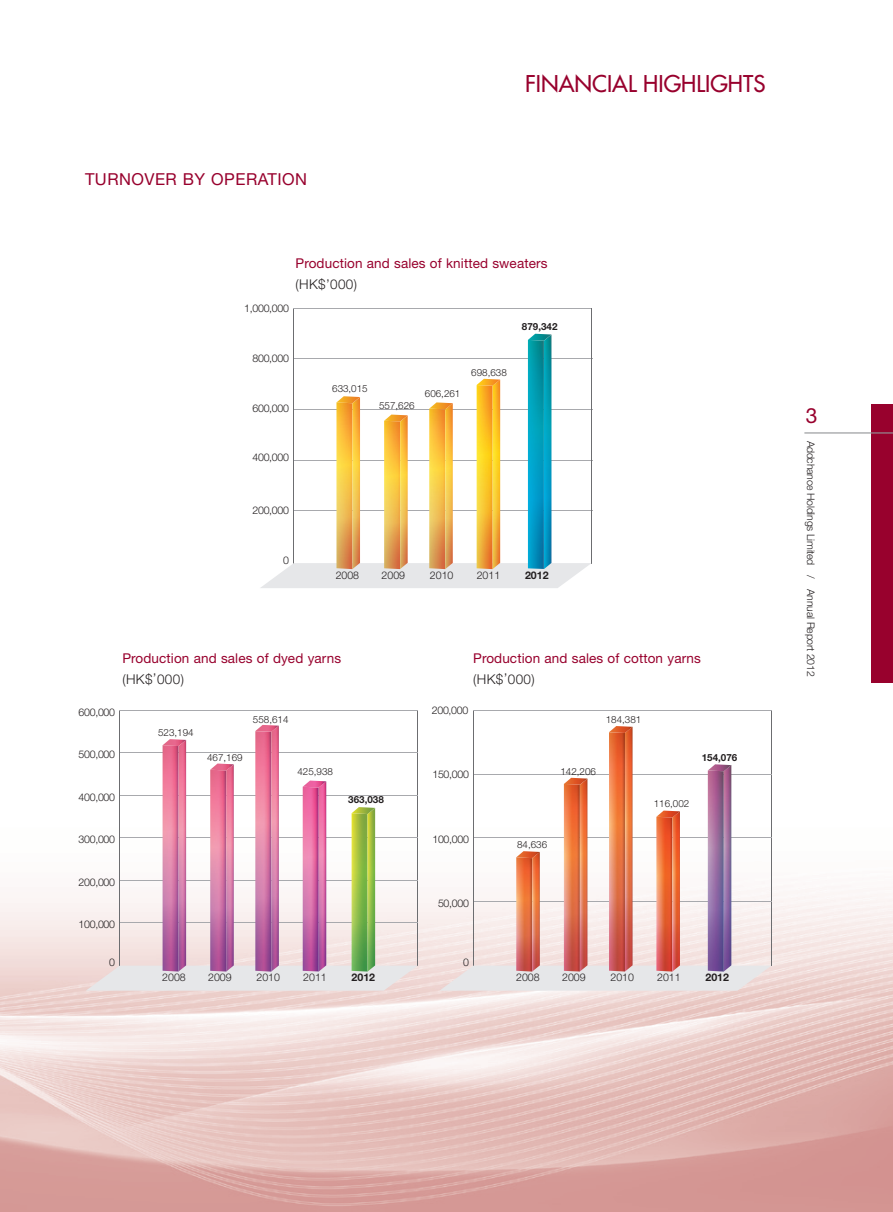
<style>
.page{position:relative;width:893px;height:1212px;background:#fff}
.page>*{position:absolute;margin:0;border:0;box-sizing:border-box;transform-origin:0 0}
.t1{font:500 22.5px "Futura Std";color:#98012d}
.t2{font:21px "Helvetica Neue LT Std";color:#98012d}
.Heading_1{font:16.5px "Helvetica Neue LT Std";color:#98012d}
.Heading_2{font:13.5px "Helvetica Neue LT Std";letter-spacing:.01em;color:#98012d}
.Notes{font:300 13.5px "Helvetica Neue LT Std";letter-spacing:.03em;color:#231f20}
.t3{font:300 10.65px "Helvetica Neue LT Std";letter-spacing:-.025em;color:#231f20}
.t4{font:700 10.65px "Helvetica Neue LT Std";color:#231f20}
.t5{font:300 10.5px "Helvetica Neue LT Std";letter-spacing:-.02em;color:#231f20}
.t6{font:300 9.9px "Helvetica Neue LT Std";color:#231f20}
.t7{font:700 9.9px "Helvetica Neue LT Std";color:#231f20}
</style>
<div class="page">
<img style="left:0;top:724px;width:893px;height:488px">
<div style="left:872px;top:404px;width:21px;height:278px;background:#98012d"></div>
<hr style="left:804px;top:432px;width:89px;height:1px;background:#939598">
<hr style="left:293px;top:308px;width:1px;height:255px;background:#6c6d70">
<hr style="left:294px;top:510px;width:298px;height:1px;background:#a8a9ad">
<hr style="left:294px;top:460px;width:298px;height:1px;background:#a8a9ad">
<hr style="left:294px;top:409px;width:298px;height:1px;background:#a8a9ad">
<hr style="left:294px;top:359px;width:298px;height:1px;background:#a8a9ad">
<hr style="left:293px;top:308px;width:299px;height:1px;background:#a8a9ad">
<hr style="left:417px;top:710px;width:1px;height:255px;background:#6c6d70">
<hr style="left:119px;top:710px;width:1px;height:255px;background:#6c6d70">
<hr style="left:120px;top:923px;width:298px;height:1px;background:#a8a9ad">
<hr style="left:120px;top:880px;width:298px;height:1px;background:#a8a9ad">
<hr style="left:120px;top:838px;width:298px;height:1px;background:#a8a9ad">
<hr style="left:120px;top:795px;width:298px;height:1px;background:#a8a9ad">
<hr style="left:120px;top:753px;width:298px;height:1px;background:#a8a9ad">
<hr style="left:119px;top:710px;width:299px;height:1px;background:#a8a9ad">
<hr style="left:771px;top:710px;width:1px;height:255px;background:#6c6d70">
<hr style="left:473px;top:710px;width:1px;height:255px;background:#6c6d70">
<hr style="left:474px;top:901px;width:298px;height:1px;background:#a8a9ad">
<hr style="left:474px;top:838px;width:298px;height:1px;background:#a8a9ad">
<hr style="left:474px;top:774px;width:298px;height:1px;background:#a8a9ad">
<hr style="left:473px;top:710px;width:299px;height:1px;background:#a8a9ad">
<hr style="left:591px;top:308px;width:1px;height:255px;background:#6c6d70">
<svg style="left:261px;top:557px;width:331px;height:31px"></svg>
<img style="left:336px;top:403px;width:16px;height:166px">
<img style="left:352px;top:403px;width:8px;height:166px">
<img style="left:336px;top:396px;width:24px;height:7px">
<img style="left:384px;top:421px;width:16px;height:148px">
<img style="left:400px;top:421px;width:8px;height:148px">
<img style="left:384px;top:414px;width:24px;height:7px">
<img style="left:429px;top:409px;width:16px;height:160px">
<img style="left:445px;top:409px;width:8px;height:160px">
<img style="left:429px;top:402px;width:24px;height:7px">
<img style="left:477px;top:386px;width:16px;height:183px">
<img style="left:493px;top:386px;width:7px;height:183px">
<img style="left:477px;top:379px;width:23px;height:7px">
<img style="left:528px;top:341px;width:16px;height:228px">
<img style="left:544px;top:341px;width:7px;height:228px">
<img style="left:528px;top:334px;width:23px;height:7px">
<svg style="left:86px;top:959px;width:332px;height:32px;background:#e8e3e4"></svg>
<img style="left:163px;top:746px;width:16px;height:225px">
<img style="left:179px;top:746px;width:7px;height:225px">
<img style="left:163px;top:739px;width:23px;height:7px">
<img style="left:210px;top:770px;width:16px;height:201px">
<img style="left:226px;top:770px;width:8px;height:201px">
<img style="left:210px;top:763px;width:24px;height:7px">
<img style="left:255px;top:732px;width:16px;height:240px">
<img style="left:271px;top:732px;width:8px;height:239px">
<img style="left:255px;top:725px;width:24px;height:7px">
<img style="left:303px;top:787px;width:16px;height:184px">
<img style="left:319px;top:787px;width:7px;height:184px">
<img style="left:303px;top:780px;width:23px;height:7px">
<img style="left:352px;top:814px;width:16px;height:157px">
<img style="left:368px;top:814px;width:7px;height:157px">
<img style="left:352px;top:807px;width:23px;height:7px">
<svg style="left:439px;top:959px;width:332px;height:32px;background:#e8e4e5"></svg>
<img style="left:516px;top:858px;width:16px;height:113px">
<img style="left:532px;top:858px;width:8px;height:113px">
<img style="left:516px;top:851px;width:24px;height:7px">
<img style="left:564px;top:785px;width:16px;height:186px">
<img style="left:580px;top:785px;width:7px;height:186px">
<img style="left:564px;top:778px;width:23px;height:7px">
<img style="left:609px;top:733px;width:16px;height:238px">
<img style="left:625px;top:733px;width:7px;height:238px">
<img style="left:609px;top:726px;width:23px;height:7px">
<img style="left:708px;top:771px;width:16px;height:200px">
<img style="left:724px;top:771px;width:7px;height:200px">
<img style="left:708px;top:764px;width:23px;height:7px">
<img style="left:656px;top:817px;width:16px;height:154px">
<img style="left:672px;top:817px;width:8px;height:154px">
<img style="left:656px;top:810px;width:24px;height:7px">
<p class="Heading_1" style="left:85px;top:169px;width:223px">TURNOVER BY OPERATION</p>
<p class="t1" style="left:525px;top:70px;width:242px">FINANCIAL HIGHLIGHTS</p>
<p class="Heading_2" style="left:296px;top:256px;width:253px">Production and sales of knitted sweaters</p>
<p class="Notes" style="left:296px;top:276px;width:63px">(HK$’000)</p>
<p class="t3" style="left:244px;top:301px;width:46px">1,000,000</p>
<p class="t3" style="left:252px;top:352px;width:38px">800,000</p>
<p class="t3" style="left:252px;top:402px;width:38px">600,000</p>
<p class="t3" style="left:252px;top:450px;width:38px">400,000</p>
<p class="t3" style="left:252px;top:504px;width:38px">200,000</p>
<p class="t3" style="left:283px;top:553px;width:7px">0</p>
<p class="t6" style="left:332px;top:383px;width:37px">633,015</p>
<p class="t6" style="left:379px;top:400px;width:37px">557,626</p>
<p class="t6" style="left:425px;top:387px;width:37px">606,261</p>
<p class="t6" style="left:471px;top:366px;width:37px">698,638</p>
<p class="t7" style="left:522px;top:320px;width:37px">879,342</p>
<p class="t3" style="left:336px;top:569px;width:25px">2008</p>
<p class="t3" style="left:382px;top:569px;width:25px">2009</p>
<p class="t3" style="left:430px;top:569px;width:25px">2010</p>
<p class="t3" style="left:477px;top:569px;width:25px">2011</p>
<p class="t4" style="left:525px;top:569px;width:25px">2012</p>
<p class="Heading_2" style="left:122px;top:650px;width:220px">Production and sales of dyed yarns</p>
<p class="Notes" style="left:122px;top:671px;width:63px">(HK$’000)</p>
<p class="Heading_2" style="left:473px;top:650px;width:229px">Production and sales of cotton yarns</p>
<p class="Notes" style="left:473px;top:671px;width:63px">(HK$’000)</p>
<p class="t3" style="left:78px;top:705px;width:38px">600,000</p>
<p class="t6" style="left:253px;top:713px;width:37px">558,614</p>
<p class="t3" style="left:432px;top:704px;width:38px">200,000</p>
<p class="t6" style="left:606px;top:713px;width:37px">184,381</p>
<p class="t6" style="left:158px;top:726px;width:37px">523,194</p>
<p class="t3" style="left:78px;top:748px;width:38px">500,000</p>
<p class="t6" style="left:207px;top:751px;width:37px">467,169</p>
<p class="t7" style="left:702px;top:751px;width:37px">154,076</p>
<p class="t6" style="left:297px;top:765px;width:37px">425,938</p>
<p class="t3" style="left:432px;top:768px;width:38px">150,000</p>
<p class="t6" style="left:560px;top:765px;width:37px">142,206</p>
<p class="t3" style="left:78px;top:790px;width:38px">400,000</p>
<p class="t7" style="left:348px;top:794px;width:37px">363,038</p>
<p class="t6" style="left:654px;top:797px;width:37px">116,002</p>
<p class="t3" style="left:78px;top:833px;width:38px">300,000</p>
<p class="t3" style="left:432px;top:832px;width:38px">100,000</p>
<p class="t6" style="left:517px;top:838px;width:32px">84,636</p>
<p class="t3" style="left:78px;top:875px;width:38px">200,000</p>
<p class="t3" style="left:78px;top:918px;width:38px">100,000</p>
<p class="t3" style="left:438px;top:896px;width:33px">50,000</p>
<p class="t3" style="left:109px;top:956px;width:7px">0</p>
<p class="t3" style="left:463px;top:956px;width:7px">0</p>
<p class="t3" style="left:162px;top:971px;width:25px">2008</p>
<p class="t3" style="left:208px;top:971px;width:25px">2009</p>
<p class="t3" style="left:257px;top:971px;width:25px">2010</p>
<p class="t3" style="left:303px;top:971px;width:25px">2011</p>
<p class="t4" style="left:352px;top:971px;width:25px">2012</p>
<p class="t3" style="left:516px;top:971px;width:25px">2008</p>
<p class="t3" style="left:562px;top:971px;width:25px">2009</p>
<p class="t3" style="left:610px;top:971px;width:25px">2010</p>
<p class="t3" style="left:657px;top:971px;width:25px">2011</p>
<p class="t4" style="left:705px;top:971px;width:25px">2012</p>
<p class="t2" style="left:806px;top:403px;width:13px">3</p>
<p class="t5" style="left:817px;top:440px;width:237px;rotate:90deg">Addchance Holdings Limited / Annual Report 2012</p>
</div>
